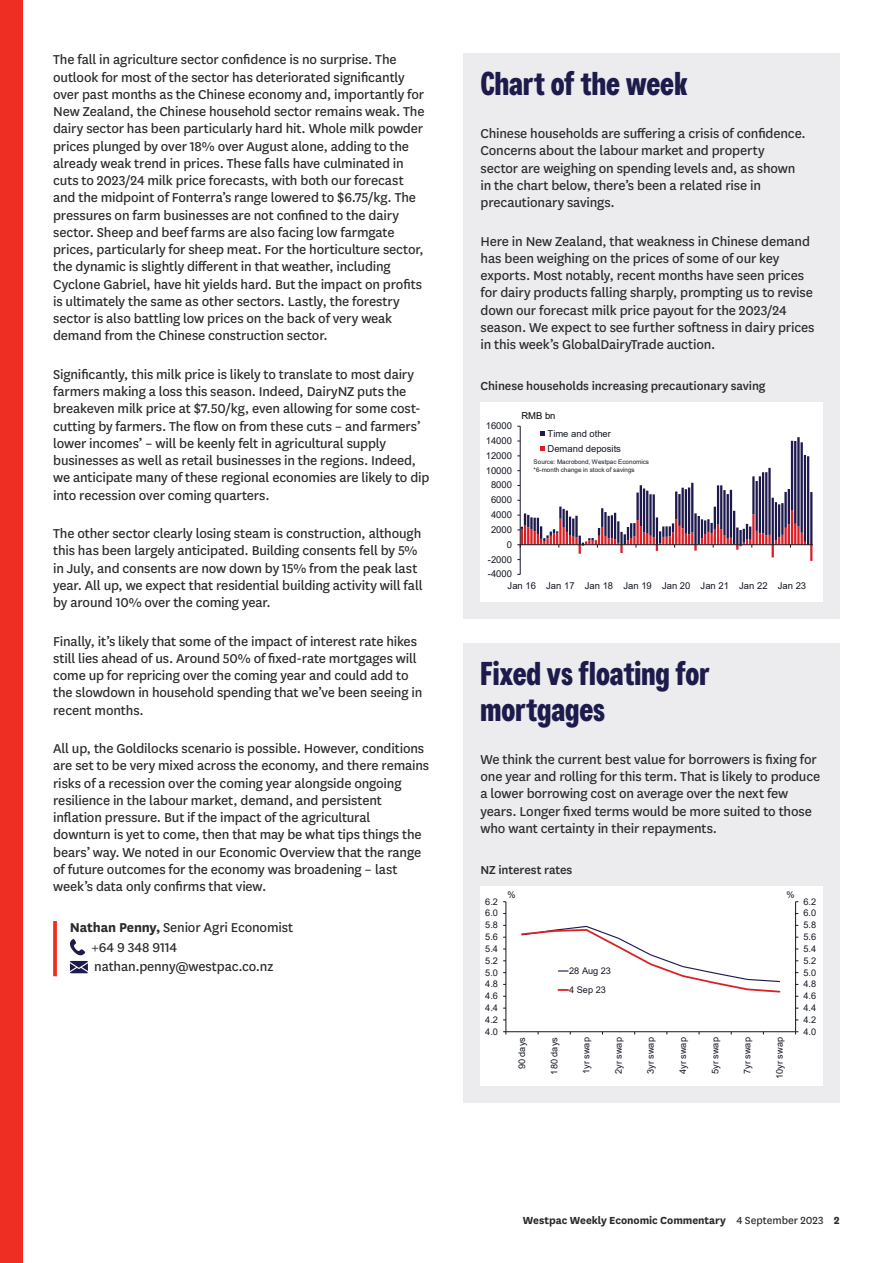
<style>
.page{position:relative;width:893px;height:1263px;background:#fff}
.page>*{position:absolute;margin:0;border:0;box-sizing:border-box;transform-origin:0 0}
.t1{font:700 33px/36px "Westpac";color:#1c1b4c}
.t2{font:15px/17.2px "National LF";letter-spacing:-.01em;color:#2b292a}
.t3{font:500 13.5px "National LF";letter-spacing:-.005em;color:#2b292a}
.t4{font:700 12px "National LF";letter-spacing:-.005em;color:#2b292a}
.t5{font:9.45px/15px "Arial";letter-spacing:-.005em;color:#141823}
.t6{font:9.45px "Arial";color:#040503}
.t7{font:9.15px/18.9px "Arial";color:#141823}
.t8{font:6.3px/7.5px "Arial";color:#141823}
.s1{font-weight:700}
.s2{font-weight:400}
</style>
<div class="page">
<div style="left:0;top:0;width:22px;height:1263px;background:#ee2e22"></div>
<svg style="left:53px;top:921px;width:4px;height:55px"></svg>
<svg style="left:70px;top:939px;width:16px;height:16px"></svg>
<svg style="left:70px;top:961px;width:18px;height:12px"></svg>
<div style="left:463px;top:53px;width:377px;height:566px;background:#ececee"></div>
<div style="left:480px;top:402px;width:343px;height:200px;background:#fff"></div>
<hr style="left:520px;top:426px;width:1px;height:148px;background:#141823">
<hr style="left:520px;top:544px;width:293px;height:1px;background:#141823">
<svg style="left:517px;top:426px;width:295px;height:135px"></svg>
<div style="left:463px;top:643px;width:377px;height:459px;background:#ececee"></div>
<div style="left:480px;top:886px;width:343px;height:199px;background:#fff"></div>
<hr style="left:795px;top:902px;width:1px;height:130px;background:#141823">
<hr style="left:506px;top:902px;width:1px;height:130px;background:#141823">
<hr style="left:506px;top:1031px;width:290px;height:1px;background:#141823">
<svg style="left:521px;top:925px;width:260px;height:68px"></svg>
<p class="t2" style="left:53px;top:50px;width:373px">The fall in agriculture sector confidence is no surprise. The outlook for most of the sector has deteriorated significantly over past months as the Chinese economy and, importantly for New Zealand, the Chinese household sector remains weak. The dairy sector has been particularly hard hit. Whole milk powder prices plunged by over 18% over August alone, adding to the already weak trend in prices. These falls have culminated in cuts to 2023/24 milk price forecasts, with both our forecast and the midpoint of Fonterra’s range lowered to $6.75/kg. The pressures on farm businesses are not confined to the dairy sector. Sheep and beef farms are also facing low farmgate prices, particularly for sheep meat. For the horticulture sector, the dynamic is slightly different in that weather, including Cyclone Gabriel, have hit yields hard. But the impact on profits is ultimately the same as other sectors. Lastly, the forestry sector is also battling low prices on the back of very weak demand from the Chinese construction sector.</p>
<p class="t2" style="left:53px;top:365px;width:378px">Significantly, this milk price is likely to translate to most dairy farmers making a loss this season. Indeed, DairyNZ puts the breakeven milk price at $7.50/kg, even allowing for some cost&shy;cutting by farmers. The flow on from these cuts – and farmers’ lower incomes’ – will be keenly felt in agricultural supply businesses as well as retail businesses in the regions. Indeed, we anticipate many of these regional economies are likely to dip into recession over coming quarters.</p>
<p class="t2" style="left:53px;top:524px;width:371px">The other sector clearly losing steam is construction, although this has been largely anticipated. Building consents fell by 5% in July, and consents are now down by 15% from the peak last year. All up, we expect that residential building activity will fall by around 10% over the coming year.</p>
<p class="t2" style="left:53px;top:632px;width:371px">Finally, it’s likely that some of the impact of interest rate hikes still lies ahead of us. Around 50% of fixed-rate mortgages will come up for repricing over the coming year and could add to the slowdown in household spending that we’ve been seeing in recent months.</p>
<p class="t2" style="left:53px;top:739px;width:378px">All up, the Goldilocks scenario is possible. However, conditions are set to be very mixed across the economy, and there remains risks of a recession over the coming year alongside ongoing resilience in the labour market, demand, and persistent inflation pressure. But if the impact of the agricultural downturn is yet to come, then that may be what tips things the bears’ way. We noted in our Economic Overview that the range of future outcomes for the economy was broadening – last week’s data only confirms that view.</p>
<p class="t2" style="left:91px;top:917px;width:203px;line-height:19.5px;text-indent:-21px"><span class="s1">Nathan Penny,</span> Senior Agri Economist +64 9 348 9114 nathan.penny@westpac.co.nz</p>
<h1 class="t1" style="left:480px;top:65px;width:209px">Chart of the week</h1>
<p class="t2" style="left:480px;top:124px;width:327px">Chinese households are suffering a crisis of confidence.<br>Concerns about the labour market and property sector are weighing on spending levels and, as shown in the chart below, there’s been a related rise in precautionary savings.</p>
<p class="t2" style="left:480px;top:232px;width:336px">Here in New Zealand, that weakness in Chinese demand has been weighing on the prices of some of our key exports. Most notably, recent months have seen prices for dairy products falling sharply, prompting us to revise down our forecast milk price payout for the 2023/24 season. We expect to see further softness in dairy prices in this week’s GlobalDairyTrade auction.</p>
<p class="t3" style="left:480px;top:377px;width:286px">Chinese households increasing precautionary saving</p>
<p class="t5" style="left:486px;top:418px;width:28px">16000</p>
<p class="t5" style="left:486px;top:433px;width:28px">14000</p>
<p class="t5" style="left:486px;top:448px;width:28px">12000</p>
<p class="t5" style="left:486px;top:463px;width:28px">10000</p>
<p class="t5" style="left:491px;top:478px;width:22px">8000</p>
<p class="t5" style="left:491px;top:492px;width:22px">6000</p>
<p class="t5" style="left:491px;top:507px;width:22px">4000</p>
<p class="t5" style="left:491px;top:522px;width:22px">2000</p>
<p class="t5" style="left:507px;top:537px;width:7px">0</p>
<p class="t5" style="left:488px;top:552px;width:26px">-2000</p>
<p class="t5" style="left:488px;top:566px;width:26px">-4000</p>
<p class="t6" style="left:521px;top:409px;width:36px">RMB bn</p>
<p class="t5" style="left:547px;top:426px;width:75px">Time and other<br>Demand deposits</p>
<p class="t8" style="left:534px;top:458px;width:117px">Source: Macrobond, Westpac Economics *6-month change in stock of savings</p>
<p class="t5" style="left:508px;top:578px;width:300px">Jan 16 Jan 17 Jan 18 Jan 19 Jan 20 Jan 21 Jan 22 Jan 23</p>
<h1 class="t1" style="left:480px;top:655px;width:231px">Fixed vs floating for mortgages</h1>
<p class="t2" style="left:480px;top:750px;width:341px">We think the current best value for borrowers is fixing for one year and rolling for this term. That is likely to produce a lower borrowing cost on average over the next few years. Longer fixed terms would be more suited to those who want certainty in their repayments.</p>
<p class="t3" style="left:480px;top:861px;width:93px">NZ interest rates</p>
<p class="t7" style="left:485px;top:892px;width:14px">6.2</p>
<p class="t7" style="left:507px;top:885px;width:10px">%</p>
<p class="t7" style="left:787px;top:885px;width:10px">%</p>
<p class="t7" style="left:803px;top:892px;width:14px">6.2</p>
<p class="t7" style="left:485px;top:904px;width:14px">6.0</p>
<p class="t7" style="left:803px;top:904px;width:14px">6.0</p>
<p class="t7" style="left:485px;top:915px;width:14px">5.8</p>
<p class="t7" style="left:803px;top:915px;width:14px">5.8</p>
<p class="t7" style="left:485px;top:927px;width:14px">5.6</p>
<p class="t7" style="left:803px;top:927px;width:14px">5.6</p>
<p class="t7" style="left:485px;top:939px;width:14px">5.4</p>
<p class="t7" style="left:803px;top:939px;width:14px">5.4</p>
<p class="t7" style="left:485px;top:951px;width:14px">5.2</p>
<p class="t7" style="left:803px;top:951px;width:14px">5.2</p>
<p class="t7" style="left:485px;top:963px;width:14px">5.0</p>
<p class="t7" style="left:485px;top:975px;width:14px">4.8</p>
<p class="t7" style="left:485px;top:986px;width:14px">4.6</p>
<p class="t7" style="left:569px;top:961px;width:43px">28 Aug 23<br>4 Sep 23</p>
<p class="t7" style="left:803px;top:963px;width:14px">5.0</p>
<p class="t7" style="left:803px;top:975px;width:14px">4.8</p>
<p class="t7" style="left:803px;top:986px;width:14px">4.6</p>
<p class="t7" style="left:485px;top:998px;width:14px">4.4</p>
<p class="t7" style="left:803px;top:998px;width:14px">4.4</p>
<p class="t7" style="left:485px;top:1010px;width:14px">4.2</p>
<p class="t7" style="left:803px;top:1010px;width:14px">4.2</p>
<p class="t7" style="left:485px;top:1022px;width:14px">4.0</p>
<p class="t7" style="left:803px;top:1022px;width:14px">4.0</p>
<p class="t7" style="left:512px;top:1069px;width:34px;rotate:-90deg">90 days</p>
<p class="t7" style="left:545px;top:1074px;width:39px;rotate:-90deg">180 days</p>
<p class="t7" style="left:577px;top:1074px;width:38px;rotate:-90deg">1yr swap</p>
<p class="t7" style="left:609px;top:1074px;width:38px;rotate:-90deg">2yr swap</p>
<p class="t7" style="left:641px;top:1074px;width:38px;rotate:-90deg">3yr swap</p>
<p class="t7" style="left:673px;top:1074px;width:38px;rotate:-90deg">4yr swap</p>
<p class="t7" style="left:706px;top:1074px;width:38px;rotate:-90deg">5yr swap</p>
<p class="t7" style="left:738px;top:1074px;width:38px;rotate:-90deg">7yr swap</p>
<p class="t7" style="left:770px;top:1079px;width:43px;rotate:-90deg">10yr swap</p>
<p class="t4" style="left:523px;top:1212px;width:318px">Westpac Weekly Economic Commentary <span class="s2">4 September 2023</span> 2</p>
</div>
